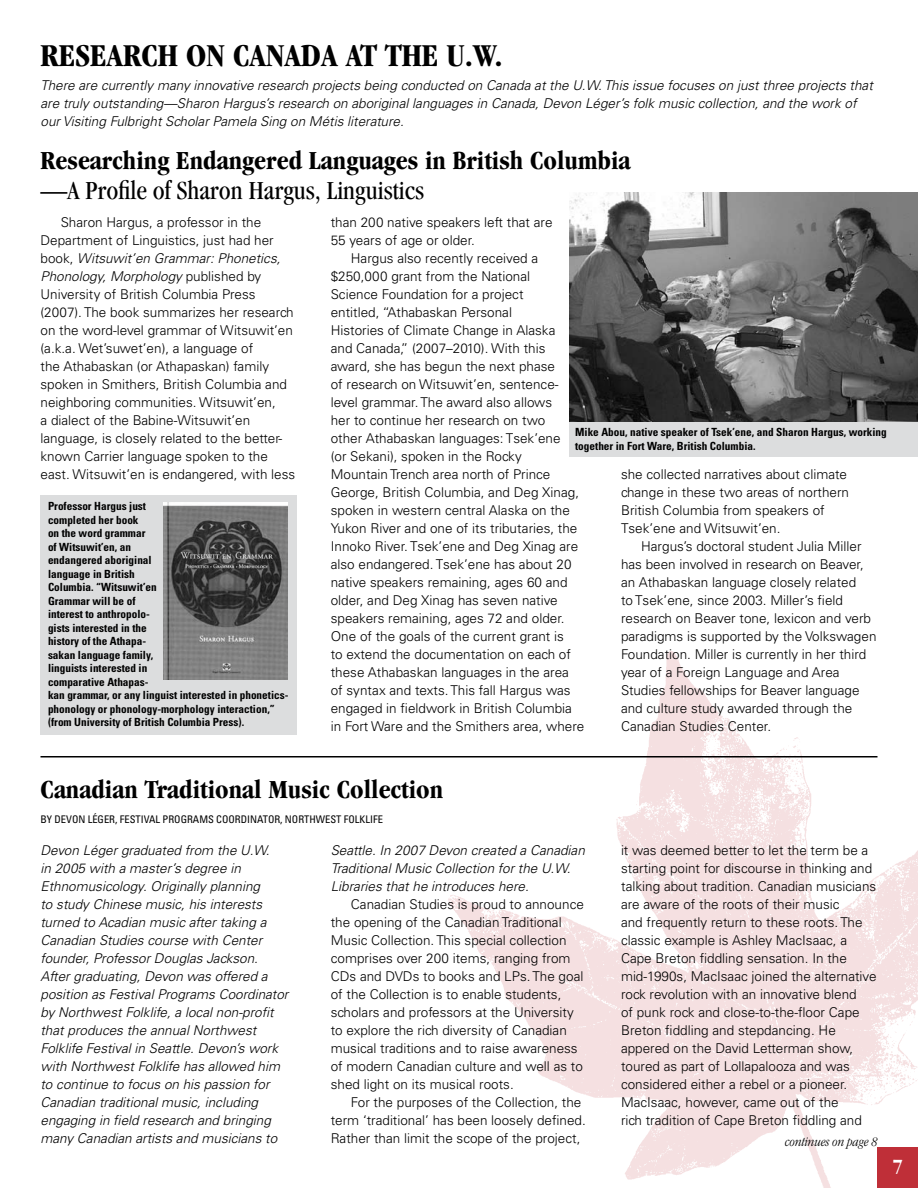
<style>
.page{position:relative;width:918px;height:1188px;background:#fff}
.page>*{position:absolute;margin:0;border:0;box-sizing:border-box;transform-origin:0 0}
.t1{font:700 condensed 33px "Garamond";color:#000}
.t2{font:700 condensed 27px "Garamond";color:#000}
.t3{font:condensed 27px "Garamond";color:#000}
.t4{font:700 condensed 21px "Garamond";color:#fff}
.t5{font:300 13.5px/18px "Univers";color:#000}
.t6{font:italic 300 13.5px/18px "Univers";color:#000}
.t7{font:italic 300 condensed 13.5px "Garamond";color:#000}
.t8{font:700 condensed 11.25px/13.5px "Univers";color:#000}
.t9{font:condensed 10.5px "Univers";color:#000}
.s1{font-style:italic}
</style>
<div class="page">
<img style="left:444px;top:651px;width:474px;height:537px">
<div style="left:878px;top:1148px;width:40px;height:40px;background:#bf2f38"></div>
<div style="left:569px;top:328px;width:349px;height:129px;background:#dcddde"></div>
<img style="left:569px;top:192px;width:349px;height:230px">
<div style="left:40px;top:495px;width:257px;height:240px;background:#dcddde"></div>
<img style="left:164px;top:502px;width:124px;height:177px">
<hr style="left:40px;top:756px;width:838px;height:2px;background:#000">
<h1 class="t1" style="left:40px;top:37px;width:464px">Re search on Canada at the U.W.</h1>
<p class="t6" style="left:40px;top:77px;width:834px">There are currently many innovative research projects being conducted on Canada at the U.W. This issue focuses on just three projects that are truly outstanding—Sharon Hargus’s research on aboriginal languages in Canada, Devon Léger’s folk music collection, and the work of our Visiting Fulbright Scholar Pamela Sing on Métis literature.</p>
<h2 class="t2" style="left:40px;top:145px;width:592px">Researching Endangered Languages in British Columbia</h2>
<h2 class="t3" style="left:40px;top:176px;width:385px">—A Profile of Sharon Hargus, Linguistics</h2>
<p class="t5" style="left:41px;top:213px;width:256px;text-indent:20px">Sharon Hargus, a professor in the Department of Linguistics, just had her book, <span class="s1">Witsuwit’en Grammar: Phonetics, Phonology, Morphology</span> published by University of British Columbia Press (2007). The book summarizes her research on the word-level grammar of Witsuwit’en (a.k.a. Wet’suwet’en), a language of<br>the Athabaskan (or Athapaskan) family spoken in Smithers, British Columbia and neighboring communities. Witsuwit’en,<br>a dialect of the Babine-Witsuwit’en language, is closely related to the better&shy;known Carrier language spoken to the east. Witsuwit’en is endangered, with less</p>
<p class="t5" style="left:331px;top:213px;width:223px">than 200 native speakers left that are<br>55 years of age or older.</p>
<p class="t5" style="left:331px;top:249px;width:255px;text-indent:20px">Hargus also recently received a $250,000 grant from the National<br>Science Foundation for a project<br>entitled, “Athabaskan Personal<br>Histories of Climate Change in Alaska<br>and Canada,” (2007–2010). With this award, she has begun the next phase<br>of research on Witsuwit’en, sentence&shy;level grammar. The award also allows<br>her to continue her research on two<br>other Athabaskan languages: Tsek’ene<br>(or Sekani), spoken in the Rocky<br>Mountain Trench area north of Prince George, British Columbia, and Deg Xinag, spoken in western central Alaska on the Yukon River and one of its tributaries, the Innoko River. Tsek’ene and Deg Xinag are also endangered. Tsek’ene has about 20 native speakers remaining, ages 60 and older, and Deg Xinag has seven native speakers remaining, ages 72 and older.<br>One of the goals of the current grant is<br>to extend the documentation on each of these Athabaskan languages in the area<br>of syntax and texts. This fall Hargus was engaged in fieldwork in British Columbia in Fort Ware and the Smithers area, where</p>
<p class="t8" style="left:575px;top:425px;width:313px">Mike Abou, native speaker of Tsek’ene, and Sharon Hargus, working together in Fort Ware, British Columbia.</p>
<p class="t5" style="left:621px;top:465px;width:230px">she collected narratives about climate change in these two areas of northern British Columbia from speakers of Tsek’ene and Witsuwit’en.</p>
<p class="t5" style="left:621px;top:537px;width:257px;text-indent:20px">Hargus’s doctoral student Julia Miller has been involved in research on Beaver, an Athabaskan language closely related<br>to Tsek’ene, since 2003. Miller’s field research on Beaver tone, lexicon and verb paradigms is supported by the Volkswagen Foundation. Miller is currently in her third year of a Foreign Language and Area Studies fellowships for Beaver language and culture study awarded through the Canadian Studies Center.</p>
<p class="t8" style="left:48px;top:500px;width:242px">Professor Hargus just<br>completed her book<br>on the word grammar<br>of Witsuwit’en, an<br>endangered aboriginal<br>language in British<br>Columbia. “Witsuwit’en<br>Grammar will be of<br>interest to anthropolo-<br>gists interested in the<br>history of the Athapa-<br>sakan language family,<br>linguists interested in<br>comparative Athapas-<br>kan grammar, or any linguist interested in phonetics&shy;phonology or phonology-morphology interaction,” (from University of British Columbia Press).</p>
<h2 class="t2" style="left:40px;top:774px;width:404px">Canadian Traditional Music Collection</h2>
<p class="t9" style="left:40px;top:813px;width:135px">BY DEVO N LÉGER, FESTIVAL PROGR</p>
<p class="t9" style="left:193px;top:813px;width:31px">AMS COORD</p>
<p class="t9" style="left:247px;top:813px;width:45px">INATOR, NORT</p>
<p class="t9" style="left:309px;top:813px;width:75px">HWEST FO LKLIFE</p>
<p class="t6" style="left:40px;top:841px;width:249px">Devon Léger graduated from the U.W.<br>in 2005 with a master’s degree in Ethnomusicology. Originally planning<br>to study Chinese music, his interests turned to Acadian music after taking a Canadian Studies course with Center founder, Professor Douglas Jackson.<br>After graduating, Devon was offered a position as Festival Programs Coordinator by Northwest Folklife, a local non-profit that produces the annual Northwest Folklife Festival in Seattle. Devon’s work with Northwest Folklife has allowed him to continue to focus on his passion for Canadian traditional music, including engaging in field research and bringing many Canadian artists and musicians to</p>
<p class="t6" style="left:331px;top:841px;width:256px">Seattle. In 2007 Devon created a Canadian<br>Traditional Music Collection for the U.W.<br>Libraries that he introduces here.</p>
<p class="t5" style="left:331px;top:895px;width:255px;text-indent:20px">Canadian Studies is proud to announce the opening of the Canadian Traditional Music Collection. This special collection comprises over 200 items, ranging from CDs and DVDs to books and LPs. The goal of the Collection is to enable students, scholars and professors at the University to explore the rich diversity of Canadian musical traditions and to raise awareness of modern Canadian culture and well as to shed light on its musical roots.</p>
<p class="t5" style="left:331px;top:1093px;width:257px;text-indent:20px">For the purposes of the Collection, the term ‘traditional’ has been loosely defined.<br>Rather than limit the scope of the project,</p>
<p class="t5" style="left:621px;top:841px;width:257px">it was deemed better to let the term be a starting point for discourse in thinking and talking about tradition. Canadian musicians are aware of the roots of their music<br>and frequently return to these roots. The classic example is Ashley MacIsaac, a Cape Breton fiddling sensation. In the mid-1990s, MacIsaac joined the alternative rock revolution with an innovative blend<br>of punk rock and close-to-the-floor Cape Breton fiddling and stepdancing. He appered on the David Letterman show, toured as part of Lollapalooza and was considered either a rebel or a pioneer.<br>MacIsaac, however, came out of the<br>rich tradition of Cape Breton fiddling and</p>
<p class="t7" style="left:785px;top:1134px;width:94px">continues on page 8</p>
<h3 class="t4" style="left:892px;top:1155px;width:12px">7</h3>
</div>
